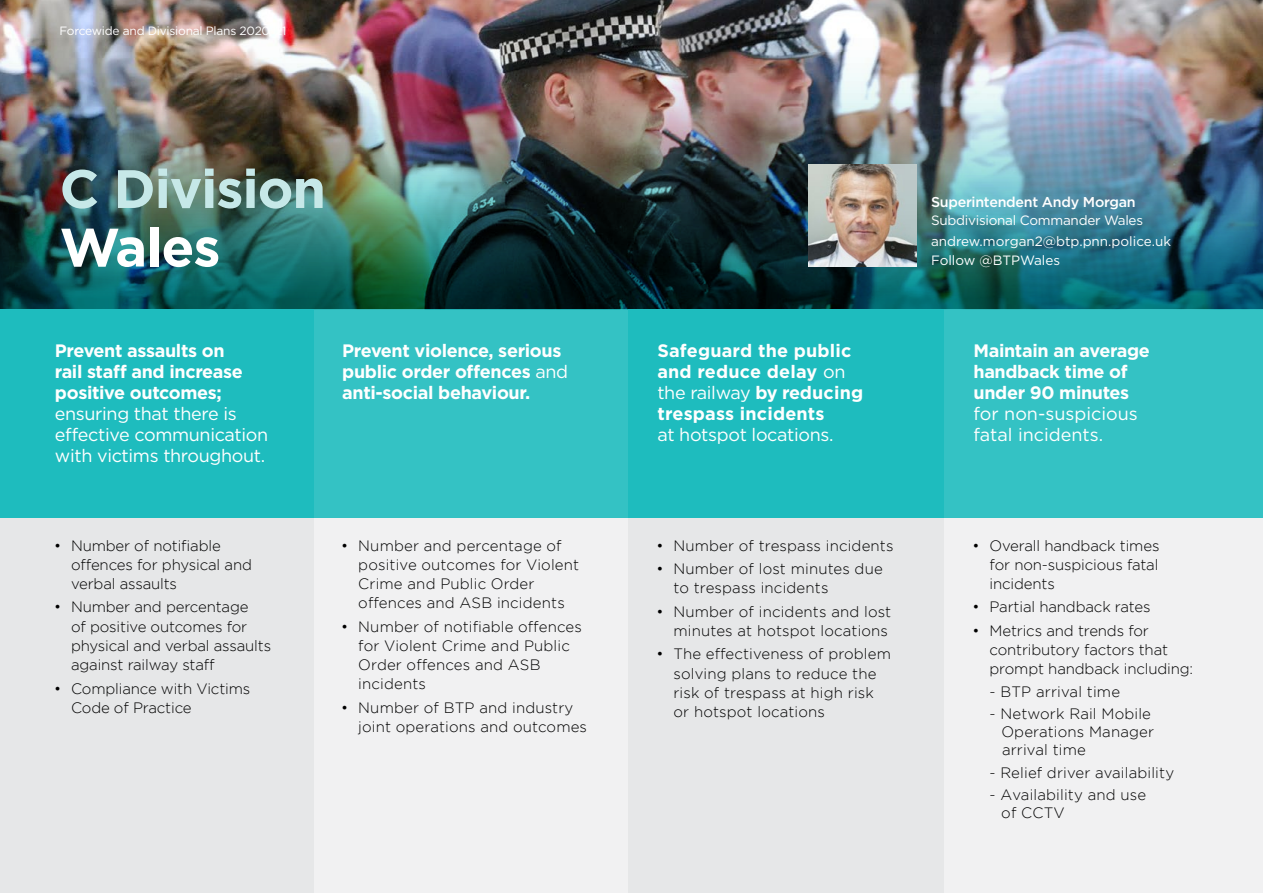
<style>
.page{position:relative;width:1263px;height:893px;background:#fff}
.page>*{position:absolute;margin:0;border:0;box-sizing:border-box;transform-origin:0 0}
.t1{font:700 54px/58.5px "Gotham";letter-spacing:-.02em;color:#c6e8e8}
.t2{font:700 18px/21px "Gotham";letter-spacing:-.02em;color:#fff}
.t3{font:18px/21px "Gotham";letter-spacing:-.02em;color:#fff}
.t4{font:700 18px/21px "Gotham";letter-spacing:.01em;color:#fff}
.t5{font:300 15px/19.2px "Gotham";letter-spacing:.01em;color:#000}
.t6{font:300 15px/19.2px "Gotham";letter-spacing:-.01em;color:#000}
.t7{font:500 14.25px "Gotham";letter-spacing:-.02em;color:#fff}
.t8{font:13.5px "Gotham";color:#fff}
.t9{font:13.5px "Gotham";letter-spacing:-.02em;color:#fff}
.t10{font:12px "Gotham";letter-spacing:-.02em;color:#fff}
.s1{color:#fff}
.s2{font-weight:700}
.s3{font-weight:400}
</style>
<div class="page">
<img style="left:1px;top:0;width:1262px;height:309px">
<hr style="left:0;top:0;width:1px;height:309px;background:#1ebcbe">
<div style="left:0;top:500px;width:314px;height:393px;background:#e6e7e8"></div>
<div style="left:314px;top:517px;width:314px;height:376px;background:#f1f1f2"></div>
<div style="left:628px;top:500px;width:316px;height:393px;background:#e6e7e8"></div>
<div style="left:944px;top:517px;width:319px;height:376px;background:#f1f1f2"></div>
<div style="left:0;top:309px;width:314px;height:208px;background:#1ebcbe"></div>
<div style="left:314px;top:309px;width:315px;height:208px;background:#34c2c4"></div>
<div style="left:628px;top:309px;width:316px;height:208px;background:#1ebcbe"></div>
<div style="left:944px;top:309px;width:319px;height:208px;background:#34c2c4"></div>
<img style="left:808px;top:164px;width:108px;height:102px">
<p class="t10" style="left:60px;top:23px;width:228px">Forcewide and Divisional Plans 2020/21</p>
<p class="t1" style="left:60px;top:159px;width:268px">C Division<br><span class="s1">Wales</span></p>
<p class="t7" style="left:931px;top:192px;width:206px">Superintendent Andy Morgan</p>
<p class="t9" style="left:931px;top:211px;width:213px">Subdivisional Commander Wales</p>
<p class="t8" style="left:931px;top:232px;width:241px">andrew.morgan2@btp.pnn.police.uk</p>
<p class="t8" style="left:931px;top:251px;width:131px">Follow @BTPWales</p>
<p class="t3" style="left:55px;top:340px;width:215px"><span class="s2">Prevent assaults on<br>rail staff and increase positive outcomes; </span>ensuring that there is effective communication with victims throughout.</p>
<p class="t2" style="left:342px;top:340px;width:227px">Prevent violence, serious public order offences <span class="s3">and </span>anti-social behaviour.</p>
<p class="t4" style="left:657px;top:340px;width:207px">Safeguard the public and reduce delay <span class="s3">on the railway</span> by reducing trespass incidents<br><span class="s3">at hotspot locations.</span></p>
<p class="t2" style="left:973px;top:340px;width:178px">Maintain an average handback time of under 90 minutes <span class="s3">for non-suspicious fatal incidents.</span></p>
<p class="t6" style="left:71px;top:535px;width:182px;text-indent:-17px">• Number of notifiable offences for physical and verbal assaults</p>
<p class="t6" style="left:71px;top:597px;width:202px;text-indent:-17px">• Number and percentage<br>of positive outcomes for physical and verbal assaults against railway staff</p>
<p class="t6" style="left:71px;top:678px;width:181px;text-indent:-17px">• Compliance with Victims<br>Code of Practice</p>
<p class="t5" style="left:358px;top:535px;width:222px;text-indent:-17px">• Number and percentage of positive outcomes for Violent<br>Crime and Public Order offences and ASB incidents</p>
<p class="t5" style="left:358px;top:616px;width:225px;text-indent:-17px">• Number of notifiable offences for Violent Crime and Public<br>Order offences and ASB incidents</p>
<p class="t5" style="left:358px;top:697px;width:230px;text-indent:-17px">• Number of BTP and industry joint operations and outcomes</p>
<p class="t5" style="left:656px;top:535px;width:239px">• Number of trespass incidents</p>
<p class="t5" style="left:673px;top:559px;width:211px;text-indent:-17px">• Number of lost minutes due to trespass incidents</p>
<p class="t5" style="left:656px;top:601px;width:236px;text-align:right">• Number of incidents and lost minutes at hotspot locations</p>
<p class="t5" style="left:673px;top:644px;width:219px;text-indent:-17px">• The effectiveness of problem solving plans to reduce the risk of trespass at high risk or hotspot locations</p>
<p class="t5" style="left:989px;top:535px;width:171px;text-align:justify;text-indent:-17px">• Overall handback times for non-suspicious fatal incidents</p>
<p class="t6" style="left:972px;top:597px;width:179px">• Partial handback rates</p>
<p class="t6" style="left:989px;top:621px;width:205px;text-indent:-17px">• Metrics and trends for contributory factors that prompt handback including:</p>
<p class="t5" style="left:989px;top:681px;width:132px">- BTP arrival time</p>
<p class="t5" style="left:1001px;top:705px;width:154px;line-height:18px;text-indent:-12px">- Network Rail Mobile<br>Operations Manager arrival time</p>
<p class="t5" style="left:989px;top:762px;width:186px">- Relief driver availability</p>
<p class="t5" style="left:1001px;top:786px;width:147px;line-height:18px;text-indent:-12px">- Availability and use of CCTV</p>
</div>
